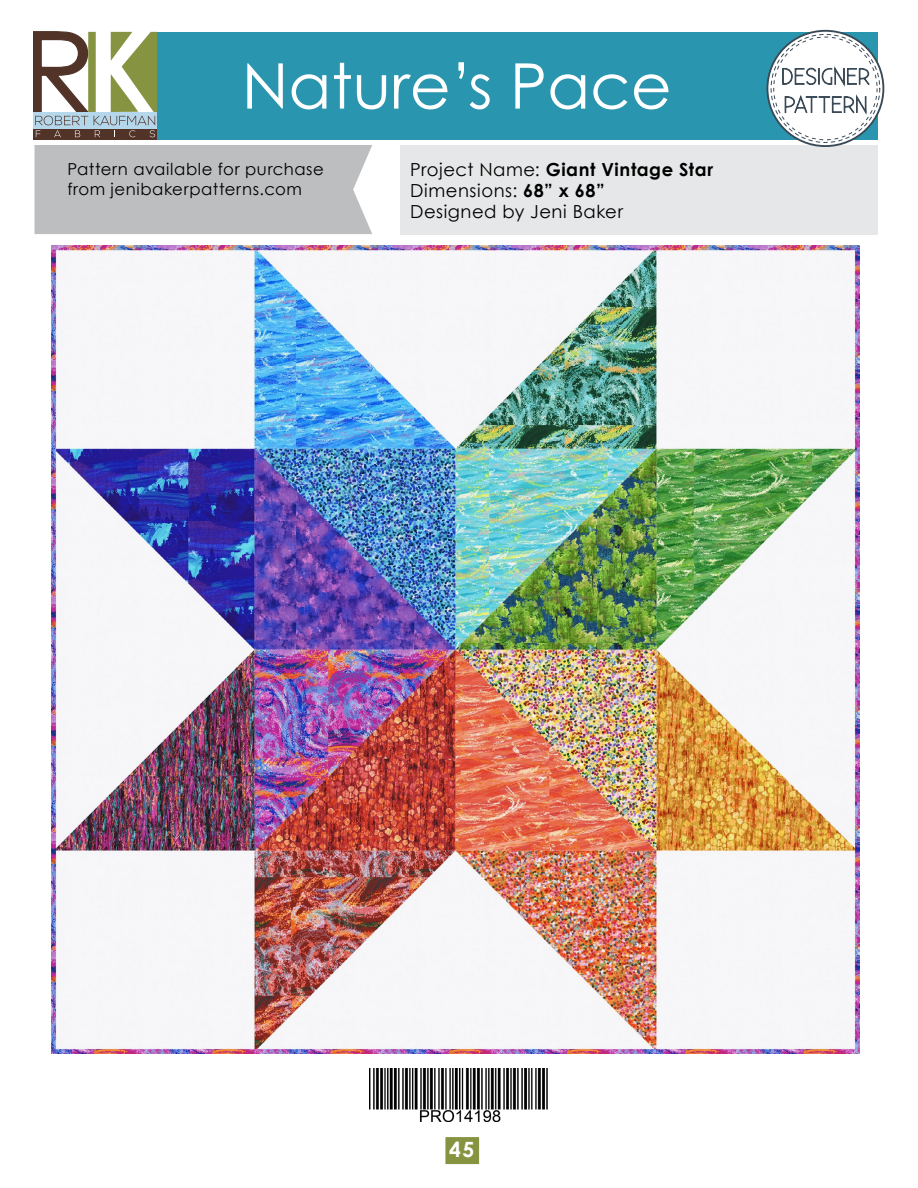
<style>
.page{position:relative;width:918px;height:1188px;background:#fff}
.page>*{position:absolute;margin:0;border:0;box-sizing:border-box;transform-origin:0 0}
.t1{font:700 21px "Century Gothic";color:#fff}
.t2{font:18px/21px "Century Gothic";letter-spacing:.03em;color:#000}
.t3{font:16.5px/19.8px "Century Gothic";letter-spacing:.035em;color:#000}
.s1{font-weight:700}
</style>
<div class="page">
<div style="left:445px;top:1137px;width:34px;height:27px;background:#869441"></div>
<img style="left:369px;top:1068px;width:179px;height:54px">
<img style="left:51px;top:245px;width:809px;height:809px">
<div style="left:35px;top:145px;width:337px;height:89px;background:#bcbec0"></div>
<div style="left:400px;top:145px;width:478px;height:89px;background:#e6e7e8"></div>
<div style="left:153px;top:32px;width:725px;height:107px;background:#2a95af"></div>
<svg style="left:34px;top:32px;width:123px;height:107px"></svg>
<svg style="left:767px;top:31px;width:116px;height:115px"></svg>
<div style="left:767px;top:30px;width:117px;height:117px;border:2px solid #3a4a57;border-radius:50%"></div>
<svg style="left:771px;top:34px;width:109px;height:108px"></svg>
<div style="left:774px;top:37px;width:103px;height:103px;background:#fff;border-radius:50%"></div>
<svg style="left:782px;top:66px;width:88px;height:51px"></svg>
<svg style="left:247px;top:63px;width:36px;height:46px"></svg>
<svg style="left:292px;top:74px;width:34px;height:35px"></svg>
<svg style="left:334px;top:63px;width:17px;height:46px"></svg>
<svg style="left:357px;top:75px;width:29px;height:34px"></svg>
<svg style="left:394px;top:74px;width:53px;height:35px"></svg>
<svg style="left:458px;top:62px;width:6px;height:17px"></svg>
<svg style="left:470px;top:74px;width:20px;height:35px"></svg>
<svg style="left:515px;top:63px;width:29px;height:46px"></svg>
<svg style="left:550px;top:74px;width:35px;height:35px"></svg>
<svg style="left:593px;top:74px;width:34px;height:35px"></svg>
<svg style="left:634px;top:74px;width:35px;height:35px"></svg>
<p class="t3" style="left:67px;top:159px;width:258px">Pattern available for purchase from jenibakerpatterns.com</p>
<p class="t2" style="left:410px;top:159px;width:305px">Project Name: <span class="s1">Giant Vintage Star<br></span>Dimensions: <span class="s1">68” x 68”<br></span>Designed by Jeni Baker</p>
<p class="t1" style="left:449px;top:1134px;width:26px">45</p>
</div>
